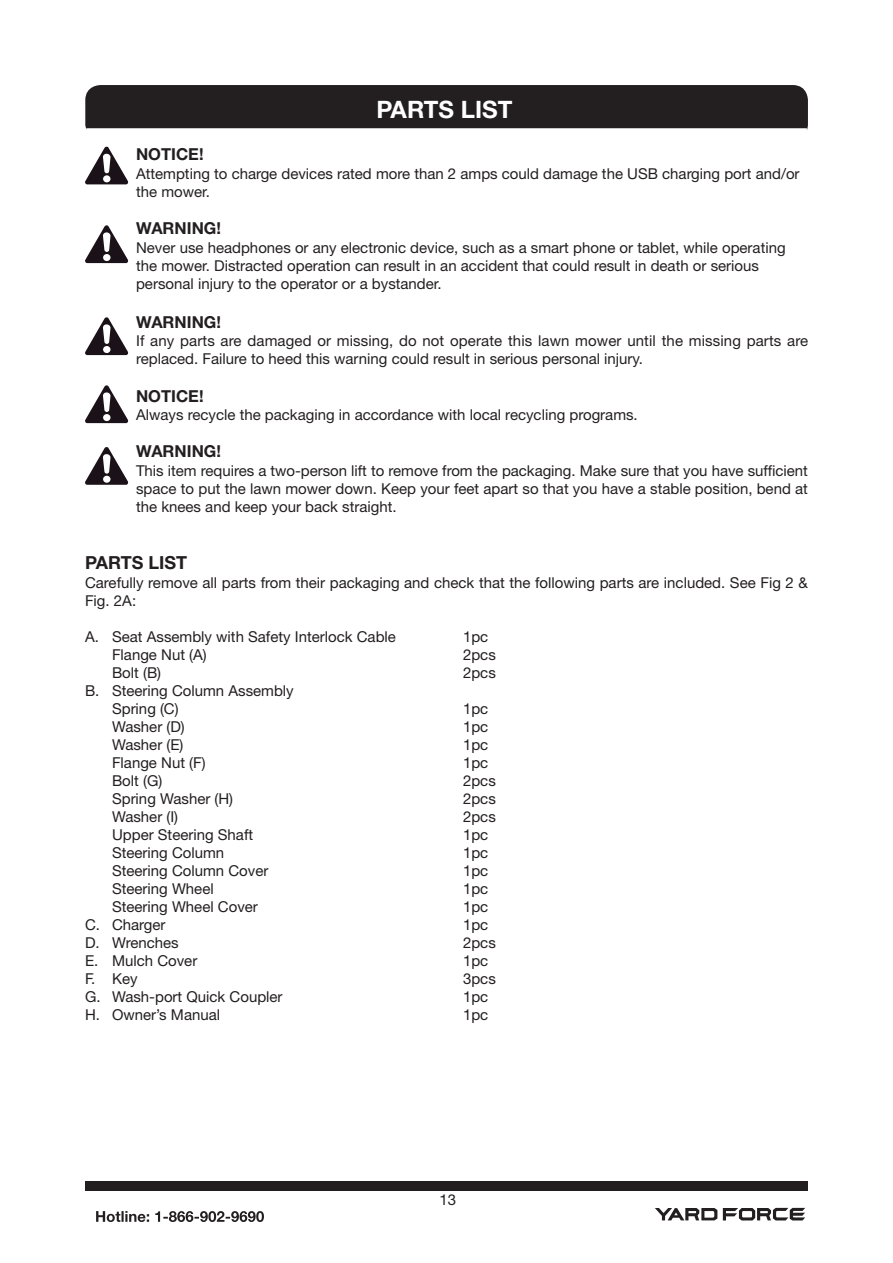
<style>
.page{position:relative;width:893px;height:1263px;background:#fff}
.page>*{position:absolute;margin:0;border:0;box-sizing:border-box;transform-origin:0 0}
.t1{font:700 24px "Helvetica Neue LT Std";color:#fff}
.t2{font:700 18px "Helvetica Neue LT Std";color:#231f20}
.t3{font:700 16.5px "Helvetica Neue LT Std";color:#231f20}
.t4{font:15px/18px "Helvetica Neue LT Std";color:#231f20}
</style>
<div class="page">
<div style="left:85px;top:1181px;width:723px;height:9px;background:#231f20"></div>
<svg style="left:723px;top:1208px;width:82px;height:12px"></svg>
<svg style="left:655px;top:1208px;width:62px;height:12px"></svg>
<svg style="left:96px;top:1211px;width:168px;height:11px"></svg>
<svg style="left:85px;top:85px;width:723px;height:45px"></svg>
<svg style="left:85px;top:225px;width:43px;height:38px"></svg>
<svg style="left:85px;top:147px;width:43px;height:37px"></svg>
<svg style="left:85px;top:317px;width:43px;height:38px"></svg>
<svg style="left:85px;top:385px;width:43px;height:38px"></svg>
<svg style="left:85px;top:447px;width:43px;height:38px"></svg>
<h1 class="t1" style="left:376px;top:94px;width:138px">PARTS LIST</h1>
<p class="t3" style="left:136px;top:144px;width:69px">NOTICE!</p>
<p class="t4" style="left:136px;top:164px;width:665px">Attempting to charge devices rated more than 2 amps could damage the USB charging port and/or the mower.</p>
<p class="t3" style="left:136px;top:218px;width:86px">WARNING!</p>
<p class="t4" style="left:136px;top:238px;width:651px">Never use headphones or any electronic device, such as a smart phone or tablet, while operating the mower. Distracted operation can result in an accident that could result in death or serious personal injury to the operator or a bystander.</p>
<p class="t3" style="left:136px;top:312px;width:86px">WARNING!</p>
<p class="t4" style="left:136px;top:332px;width:674px">If any parts are damaged or missing, do not operate this lawn mower until the missing parts are replaced. Failure to heed this warning could result in serious personal injury.</p>
<p class="t3" style="left:136px;top:386px;width:69px">NOTICE!</p>
<p class="t4" style="left:136px;top:406px;width:503px">Always recycle the packaging in accordance with local recycling programs.</p>
<p class="t3" style="left:136px;top:441px;width:86px">WARNING!</p>
<p class="t4" style="left:136px;top:461px;width:673px;text-align:justify">This item requires a two-person lift to remove from the packaging. Make sure that you have sufficient space to put the lawn mower down. Keep your feet apart so that you have a stable position, bend at the knees and keep your back straight.</p>
<p class="t2" style="left:85px;top:551px;width:104px">PARTS LIST</p>
<p class="t4" style="left:85px;top:573px;width:724px">Carefully remove all parts from their packaging and check that the following parts are included. See Fig 2 &amp;<br>Fig. 2A:</p>
<p class="t4" style="left:85px;top:627px;width:312px">A. Seat Assembly with Safety Interlock Cable</p>
<p class="t4" style="left:463px;top:627px;width:27px">1pc</p>
<p class="t4" style="left:112px;top:645px;width:96px">Flange Nut (A)</p>
<p class="t4" style="left:463px;top:645px;width:34px">2pcs</p>
<p class="t4" style="left:112px;top:663px;width:51px">Bolt (B)</p>
<p class="t4" style="left:463px;top:663px;width:34px">2pcs</p>
<p class="t4" style="left:112px;top:681px;width:183px;text-indent:-27px">B. Steering Column Assembly<br>Spring (C)</p>
<p class="t4" style="left:463px;top:699px;width:27px">1pc</p>
<p class="t4" style="left:112px;top:717px;width:74px">Washer (D)</p>
<p class="t4" style="left:463px;top:717px;width:27px">1pc</p>
<p class="t4" style="left:112px;top:735px;width:73px">Washer (E)</p>
<p class="t4" style="left:463px;top:735px;width:27px">1pc</p>
<p class="t4" style="left:112px;top:753px;width:95px">Flange Nut (F)</p>
<p class="t4" style="left:463px;top:753px;width:27px">1pc</p>
<p class="t4" style="left:112px;top:771px;width:52px">Bolt (G)</p>
<p class="t4" style="left:463px;top:771px;width:34px">2pcs</p>
<p class="t4" style="left:112px;top:789px;width:123px">Spring Washer (H)</p>
<p class="t4" style="left:463px;top:789px;width:34px">2pcs</p>
<p class="t4" style="left:112px;top:807px;width:68px">Washer (I)</p>
<p class="t4" style="left:463px;top:807px;width:34px">2pcs</p>
<p class="t4" style="left:112px;top:825px;width:143px">Upper Steering Shaft</p>
<p class="t4" style="left:463px;top:825px;width:27px">1pc</p>
<p class="t4" style="left:112px;top:843px;width:114px">Steering Column</p>
<p class="t4" style="left:463px;top:843px;width:27px">1pc</p>
<p class="t4" style="left:112px;top:861px;width:158px">Steering Column Cover</p>
<p class="t4" style="left:463px;top:861px;width:27px">1pc</p>
<p class="t4" style="left:112px;top:879px;width:103px">Steering Wheel</p>
<p class="t4" style="left:463px;top:879px;width:27px">1pc</p>
<p class="t4" style="left:112px;top:897px;width:147px">Steering Wheel Cover</p>
<p class="t4" style="left:463px;top:897px;width:27px">1pc</p>
<p class="t4" style="left:85px;top:915px;width:82px">C. Charger</p>
<p class="t4" style="left:463px;top:915px;width:27px">1pc</p>
<p class="t4" style="left:85px;top:933px;width:95px">D. Wrenches</p>
<p class="t4" style="left:463px;top:933px;width:34px">2pcs</p>
<p class="t4" style="left:85px;top:951px;width:114px">E. Mulch Cover</p>
<p class="t4" style="left:463px;top:951px;width:27px">1pc</p>
<p class="t4" style="left:85px;top:969px;width:54px">F. Key</p>
<p class="t4" style="left:463px;top:969px;width:34px">3pcs</p>
<p class="t4" style="left:85px;top:987px;width:199px">G. Wash-port Quick Coupler</p>
<p class="t4" style="left:463px;top:987px;width:27px">1pc</p>
<p class="t4" style="left:85px;top:1005px;width:137px">H. Owner’s Manual</p>
<p class="t4" style="left:463px;top:1005px;width:27px">1pc</p>
<p class="t4" style="left:440px;top:1191px;width:18px">13</p>
</div>
